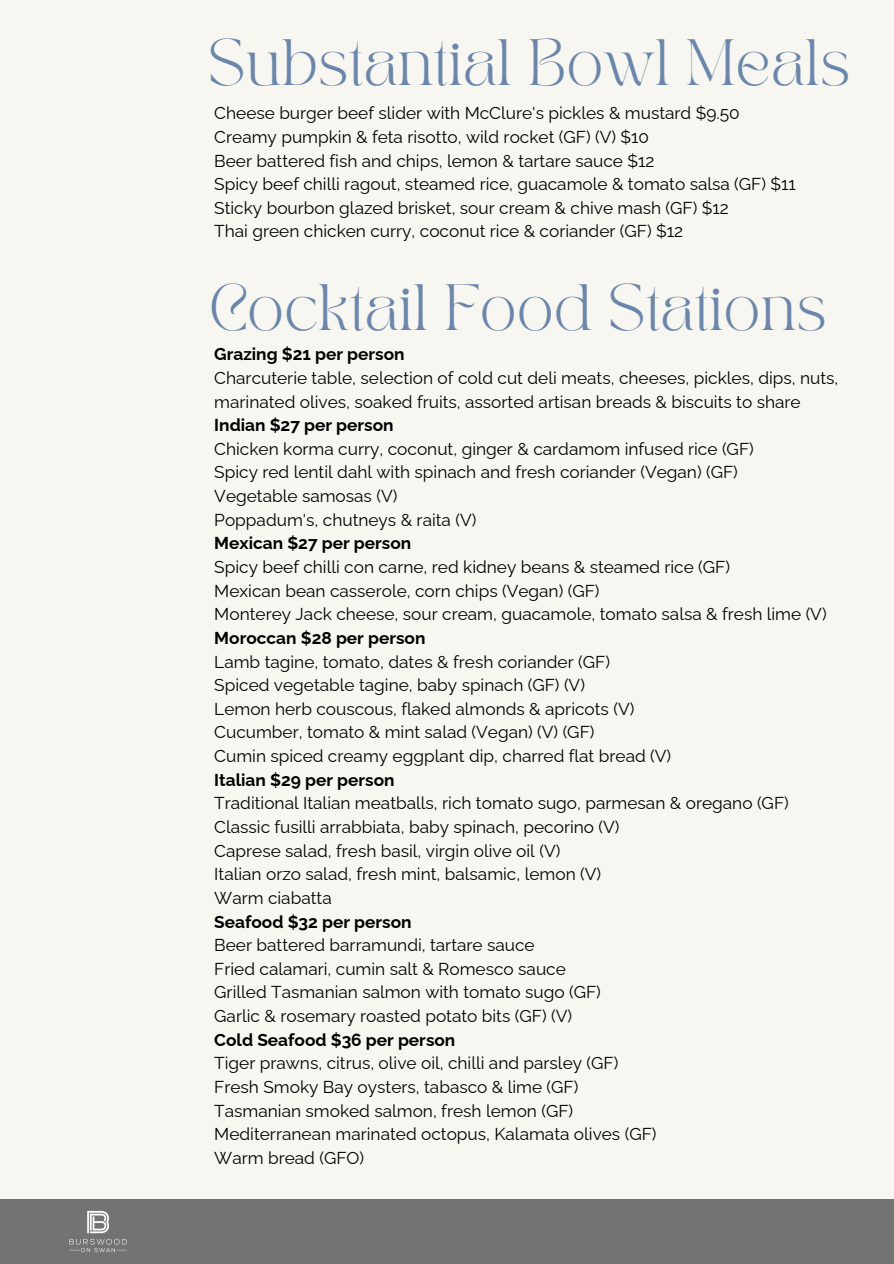
<style>
.page{position:relative;width:894px;height:1264px;background:#fff}
.page>*{position:absolute;margin:0;border:0;box-sizing:border-box;transform-origin:0 0}
.t1{font:45.75px "TAN PEARL Regular";color:#6b86ab}
.t2{font:17.25px/23.7px "Raleway";color:#000}
.t3{font:700 17.25px "Raleway";color:#000}
</style>
<div class="page">
<div style="left:0;top:0;width:893px;height:1263px;background:#f7f6f1"></div>
<div style="left:0;top:1199px;width:893px;height:64px;background:#737373"></div>
<img style="left:69px;top:1210px;width:58px;height:43px">
<p class="t1" style="left:208px;top:38px;width:644px">Substantial Bowl Meals</p>
<p class="t2" style="left:214px;top:101px;width:527px">Cheese burger beef slider with McClure's pickles &amp; mustard $9.50</p>
<p class="t2" style="left:214px;top:125px;width:436px">Creamy pumpkin &amp; feta risotto, wild rocket (GF) (V) $10</p>
<p class="t2" style="left:214px;top:149px;width:441px">Beer battered fish and chips, lemon &amp; tartare sauce $12</p>
<p class="t2" style="left:214px;top:172px;width:583px">Spicy beef chilli ragout, steamed rice, guacamole &amp; tomato salsa (GF) $11</p>
<p class="t2" style="left:214px;top:196px;width:516px">Sticky bourbon glazed brisket, sour cream &amp; chive mash (GF) $12</p>
<p class="t2" style="left:214px;top:219px;width:470px">Thai green chicken curry, coconut rice &amp; coriander (GF) $12</p>
<p class="t1" style="left:209px;top:283px;width:619px">Cocktail Food Stations</p>
<h1 class="t3" style="left:214px;top:344px;width:192px">Grazing $21 per person</h1>
<p class="t2" style="left:214px;top:366px;width:625px">Charcuterie table, selection of cold cut deli meats, cheeses, pickles, dips, nuts, marinated olives, soaked fruits, assorted artisan breads &amp; biscuits to share</p>
<p class="t3" style="left:214px;top:415px;width:181px">Indian $27 per person</p>
<p class="t2" style="left:214px;top:437px;width:541px">Chicken korma curry, coconut, ginger &amp; cardamom infused rice (GF)</p>
<p class="t2" style="left:214px;top:460px;width:525px">Spicy red lentil dahl with spinach and fresh coriander (Vegan) (GF)</p>
<p class="t2" style="left:214px;top:484px;width:184px">Vegetable samosas (V)</p>
<p class="t2" style="left:214px;top:507px;width:263px">Poppadum's, chutneys &amp; raita (V)</p>
<h1 class="t3" style="left:214px;top:533px;width:198px">Mexican $27 per person</h1>
<p class="t2" style="left:214px;top:555px;width:517px">Spicy beef chilli con carne, red kidney beans &amp; steamed rice (GF)</p>
<p class="t2" style="left:214px;top:578px;width:386px">Mexican bean casserole, corn chips (Vegan) (GF)</p>
<p class="t2" style="left:214px;top:602px;width:613px">Monterey Jack cheese, sour cream, guacamole, tomato salsa &amp; fresh lime (V)</p>
<p class="t3" style="left:214px;top:627px;width:213px">Moroccan $28 per person</p>
<p class="t2" style="left:214px;top:649px;width:397px">Lamb tagine, tomato, dates &amp; fresh coriander (GF)</p>
<p class="t2" style="left:214px;top:673px;width:372px">Spiced vegetable tagine, baby spinach (GF) (V)</p>
<p class="t2" style="left:214px;top:696px;width:421px">Lemon herb couscous, flaked almonds &amp; apricots (V)</p>
<p class="t2" style="left:214px;top:720px;width:381px">Cucumber, tomato &amp; mint salad (Vegan) (V) (GF)</p>
<p class="t2" style="left:214px;top:744px;width:458px">Cumin spiced creamy eggplant dip, charred flat bread (V)</p>
<p class="t3" style="left:214px;top:769px;width:182px">Italian $29 per person</p>
<p class="t2" style="left:214px;top:791px;width:576px">Traditional Italian meatballs, rich tomato sugo, parmesan &amp; oregano (GF)</p>
<p class="t2" style="left:214px;top:815px;width:406px">Classic fusilli arrabbiata, baby spinach, pecorino (V)</p>
<p class="t2" style="left:214px;top:838px;width:347px">Caprese salad, fresh basil, virgin olive oil (V)</p>
<p class="t2" style="left:214px;top:862px;width:388px">Italian orzo salad, fresh mint, balsamic, lemon (V)</p>
<p class="t2" style="left:214px;top:885px;width:119px">Warm ciabatta</p>
<p class="t3" style="left:214px;top:911px;width:199px">Seafood $32 per person</p>
<p class="t2" style="left:214px;top:933px;width:322px">Beer battered barramundi, tartare sauce</p>
<p class="t2" style="left:214px;top:956px;width:353px">Fried calamari, cumin salt &amp; Romesco sauce</p>
<p class="t2" style="left:214px;top:980px;width:388px">Grilled Tasmanian salmon with tomato sugo (GF)</p>
<p class="t2" style="left:214px;top:1004px;width:359px">Garlic &amp; rosemary roasted potato bits (GF) (V)</p>
<p class="t3" style="left:214px;top:1029px;width:242px">Cold Seafood $36 per person</p>
<p class="t2" style="left:214px;top:1051px;width:405px">Tiger prawns, citrus, olive oil, chilli and parsley (GF)</p>
<p class="t2" style="left:214px;top:1074px;width:365px">Fresh Smoky Bay oysters, tabasco &amp; lime (GF)</p>
<p class="t2" style="left:214px;top:1098px;width:360px">Tasmanian smoked salmon, fresh lemon (GF)</p>
<p class="t2" style="left:214px;top:1122px;width:443px">Mediterranean marinated octopus, Kalamata olives (GF)</p>
<p class="t2" style="left:214px;top:1145px;width:151px">Warm bread (GFO)</p>
</div>
